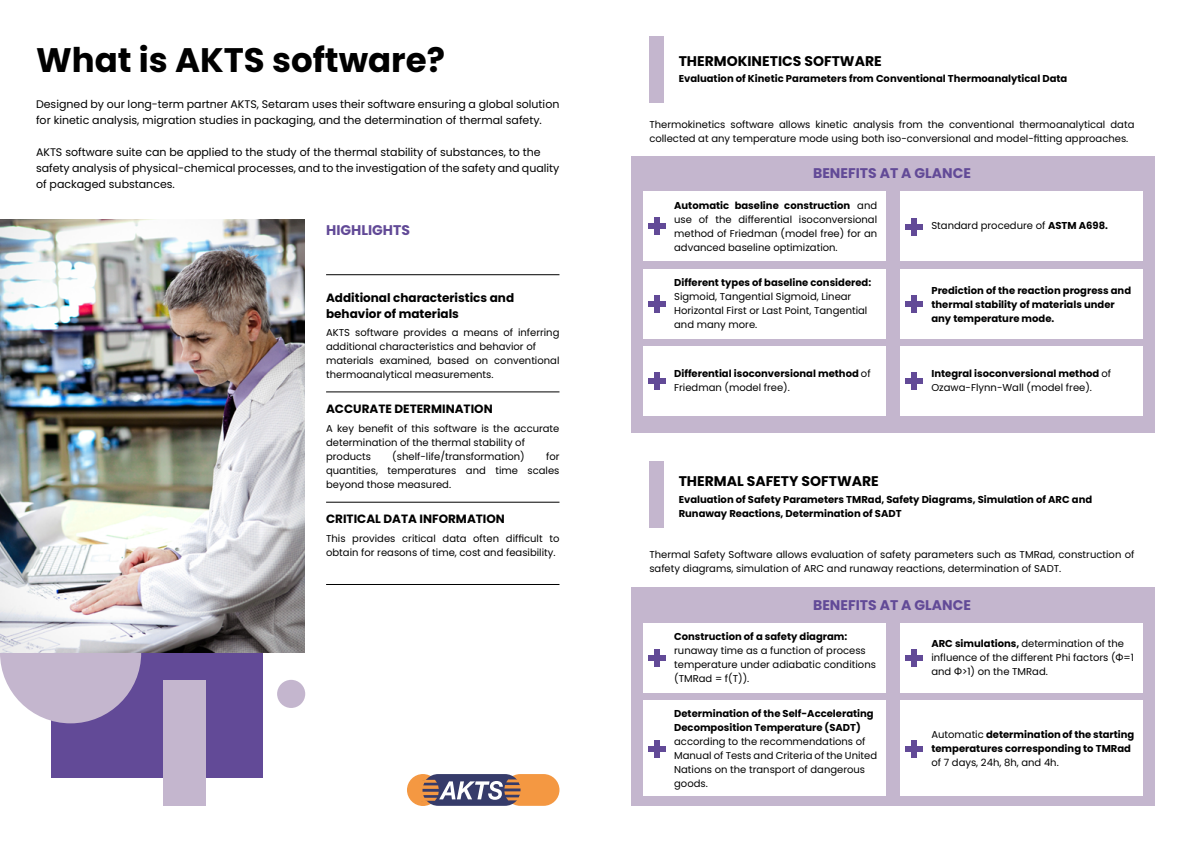
<style>
.page{position:relative;width:1191px;height:842px;background:#fff}
.page>*{position:absolute;margin:0;border:0;box-sizing:border-box;transform-origin:0 0}
.t1{font:700 34px "Poppins";color:#000}
.t2{font:700 14px "Poppins";color:#624a97}
.t3{font:700 14px "Poppins";color:#000}
.t4{font:700 12px/16px "Poppins";color:#000}
.t5{font:11px/16px "Poppins";color:#000}
.t6{font:10px/14px "Poppins";color:#000}
.t7{font:700 10px/14px "Poppins";color:#000}
.s1{font-weight:700}
.s2{font-weight:400}
.s3{font-family:"Arial"}
</style>
<div class="page">
<div style="left:649px;top:36px;width:14px;height:66px;background:#c4b6ce"></div>
<div style="left:649px;top:462px;width:14px;height:66px;background:#c4b6ce"></div>
<div style="left:51px;top:652px;width:211px;height:126px;background:#624a97"></div>
<div style="left:0;top:582px;width:141px;height:141px;background:#c4b6ce;border-radius:50%"></div>
<div style="left:164px;top:680px;width:42px;height:125px;background:#c4b6ce"></div>
<div style="left:277px;top:680px;width:28px;height:28px;background:#c4b6ce;border-radius:50%"></div>
<img style="left:0;top:219px;width:305px;height:433px">
<hr style="left:326px;top:274px;width:233px;height:1px;background:#000">
<hr style="left:326px;top:391px;width:233px;height:1px;background:#000">
<hr style="left:326px;top:502px;width:233px;height:1px;background:#000">
<hr style="left:326px;top:584px;width:233px;height:1px;background:#000">
<div style="left:504px;top:774px;width:55px;height:32px;background:#f49842;border-radius:16px"></div>
<div style="left:407px;top:774px;width:32px;height:32px;background:#f49842;border-radius:50%"></div>
<div style="left:422px;top:774px;width:99px;height:32px;background:#363b6a;border-radius:16px"></div>
<svg style="left:422px;top:779px;width:99px;height:22px"></svg>
<div style="left:631px;top:156px;width:524px;height:276px;background:#c4b6ce"></div>
<div style="left:631px;top:587px;width:524px;height:219px;background:#c4b6ce"></div>
<div style="left:643px;top:191px;width:242px;height:70px;background:#fff"></div>
<div style="left:643px;top:623px;width:242px;height:69px;background:#fff"></div>
<div style="left:900px;top:191px;width:242px;height:70px;background:#fff"></div>
<div style="left:900px;top:623px;width:242px;height:69px;background:#fff"></div>
<div style="left:654px;top:218px;width:5px;height:17px;background:#624a97"></div>
<div style="left:648px;top:223px;width:17px;height:6px;background:#624a97"></div>
<div style="left:654px;top:649px;width:5px;height:17px;background:#624a97"></div>
<div style="left:648px;top:655px;width:17px;height:5px;background:#624a97"></div>
<div style="left:911px;top:219px;width:5px;height:17px;background:#624a97"></div>
<div style="left:905px;top:225px;width:17px;height:5px;background:#624a97"></div>
<div style="left:911px;top:649px;width:5px;height:17px;background:#624a97"></div>
<div style="left:905px;top:655px;width:17px;height:5px;background:#624a97"></div>
<div style="left:643px;top:269px;width:242px;height:69px;background:#fff"></div>
<div style="left:900px;top:700px;width:242px;height:96px;background:#fff"></div>
<div style="left:900px;top:269px;width:242px;height:69px;background:#fff"></div>
<div style="left:643px;top:700px;width:242px;height:96px;background:#fff"></div>
<div style="left:654px;top:295px;width:5px;height:17px;background:#624a97"></div>
<div style="left:648px;top:301px;width:17px;height:5px;background:#624a97"></div>
<div style="left:911px;top:740px;width:5px;height:17px;background:#624a97"></div>
<div style="left:905px;top:746px;width:17px;height:5px;background:#624a97"></div>
<div style="left:911px;top:295px;width:5px;height:17px;background:#624a97"></div>
<div style="left:905px;top:301px;width:17px;height:5px;background:#624a97"></div>
<div style="left:654px;top:740px;width:5px;height:17px;background:#624a97"></div>
<div style="left:648px;top:746px;width:17px;height:5px;background:#624a97"></div>
<div style="left:643px;top:346px;width:242px;height:70px;background:#fff"></div>
<div style="left:900px;top:346px;width:242px;height:70px;background:#fff"></div>
<div style="left:654px;top:372px;width:5px;height:17px;background:#624a97"></div>
<div style="left:648px;top:378px;width:17px;height:6px;background:#624a97"></div>
<div style="left:911px;top:372px;width:5px;height:17px;background:#624a97"></div>
<div style="left:905px;top:378px;width:17px;height:6px;background:#624a97"></div>
<h1 class="t1" style="left:36px;top:40px;width:410px">What is AKTS software?</h1>
<p class="t5" style="left:36px;top:96px;width:525px">Designed by our long-term partner AKTS, Setaram uses their software ensuring a global solution for kinetic analysis, migration studies in packaging, and the determination of thermal safety.</p>
<p class="t5" style="left:36px;top:144px;width:525px">AKTS software suite can be applied to the study of the thermal stability of substances, to the safety analysis of physical-chemical processes, and to the investigation of the safety and quality of packaged substances.</p>
<h2 class="t2" style="left:326px;top:222px;width:85px">HIGHLIGHTS</h2>
<p class="t4" style="left:326px;top:290px;width:190px">Additional characteristics and behavior of materials</p>
<p class="t6" style="left:326px;top:325px;width:235px">AKTS software provides a means of inferring additional characteristics and behavior of materials examined, based on conventional thermoanalytical measurements.</p>
<p class="t4" style="left:326px;top:401px;width:168px">ACCURATE DETERMINATION</p>
<p class="t6" style="left:326px;top:422px;width:235px">A key benefit of this software is the accurate determination of the thermal stability of products</p>
<p class="t6" style="left:392px;top:450px;width:134px">(shelf-life/transformation)</p>
<p class="t6" style="left:326px;top:450px;width:235px;text-align:justify;text-indent:220px">for quantities, temperatures and time scales beyond those measured.</p>
<p class="t4" style="left:326px;top:511px;width:180px">CRITICAL DATA INFORMATION</p>
<p class="t6" style="left:326px;top:532px;width:235px">This provides critical data often difficult to obtain for reasons of time, cost and feasibility.</p>
<h2 class="t3" style="left:678px;top:52px;width:205px">THERMOKINETICS SOFTWARE</h2>
<p class="t7" style="left:678px;top:72px;width:390px">Evaluation of Kinetic Parameters from Conventional Thermoanalytical Data</p>
<p class="t6" style="left:649px;top:118px;width:486px">Thermokinetics software allows kinetic analysis from the conventional thermoanalytical data collected at any temperature mode using both iso-conversional and model-fitting approaches.</p>
<h2 class="t2" style="left:813px;top:165px;width:159px">BENEFITS AT A GLANCE</h2>
<p class="t6" style="left:674px;top:198px;width:204px;text-align:justify"><span class="s1">Automatic baseline construction</span> and use of the differential isoconversional method of Friedman (model free) for an advanced baseline optimization.</p>
<p class="t7" style="left:674px;top:276px;width:199px">Different types of baseline considered:</p>
<p class="t6" style="left:674px;top:290px;width:195px">Sigmoid, Tangential Sigmoid, Linear<br>Horizontal First or Last Point, Tangential and many more.</p>
<p class="t6" style="left:931px;top:219px;width:178px">Standard procedure of <span class="s1">ASTM A698.</span></p>
<p class="t7" style="left:931px;top:283px;width:201px">Prediction of the reaction progress and thermal stability of materials under any temperature mode.</p>
<p class="t7" style="left:674px;top:367px;width:198px">Differential isoconversional method <span class="s2">of<br>Friedman (model free).</span></p>
<p class="t6" style="left:931px;top:367px;width:181px"><span class="s1">Integral isoconversional method</span> of<br>Ozawa-Flynn-Wall (model free).</p>
<h2 class="t3" style="left:678px;top:473px;width:202px">THERMAL SAFETY SOFTWARE</h2>
<p class="t7" style="left:678px;top:493px;width:415px">Evaluation of Safety Parameters TMRad, Safety Diagrams, Simulation of ARC and<br>Runaway Reactions, Determination of SADT</p>
<p class="t6" style="left:649px;top:547px;width:486px">Thermal Safety Software allows evaluation of safety parameters such as TMRad, construction of safety diagrams, simulation of ARC and runaway reactions, determination of SADT.</p>
<h2 class="t2" style="left:813px;top:597px;width:159px">BENEFITS AT A GLANCE</h2>
<p class="t7" style="left:674px;top:630px;width:175px">Construction of a safety diagram:</p>
<p class="t6" style="left:674px;top:644px;width:203px">runaway time as a function of process temperature under adiabatic conditions (TMRad = f(T)).</p>
<p class="t7" style="left:674px;top:707px;width:201px">Determination of the Self-Accelerating<br>Decomposition Temperature (SADT)</p>
<p class="t6" style="left:674px;top:735px;width:204px">according to the recommendations of<br>Manual of Tests and Criteria of the United<br>Nations on the transport of dangerous goods.</p>
<p class="t6" style="left:931px;top:636px;width:204px"><span class="s1">ARC simulations,</span> determination of the influence of the different Phi factors (<span class="s3">Φ</span>=1 and <span class="s3">Φ</span>&gt;1) on the TMRad.</p>
<p class="t7" style="left:931px;top:728px;width:204px"><span class="s2">Automatic</span> determination of the starting temperatures corresponding to TMRad</p>
<p class="t6" style="left:931px;top:756px;width:129px">of 7 days, 24h, 8h, and 4h.</p>
</div>
